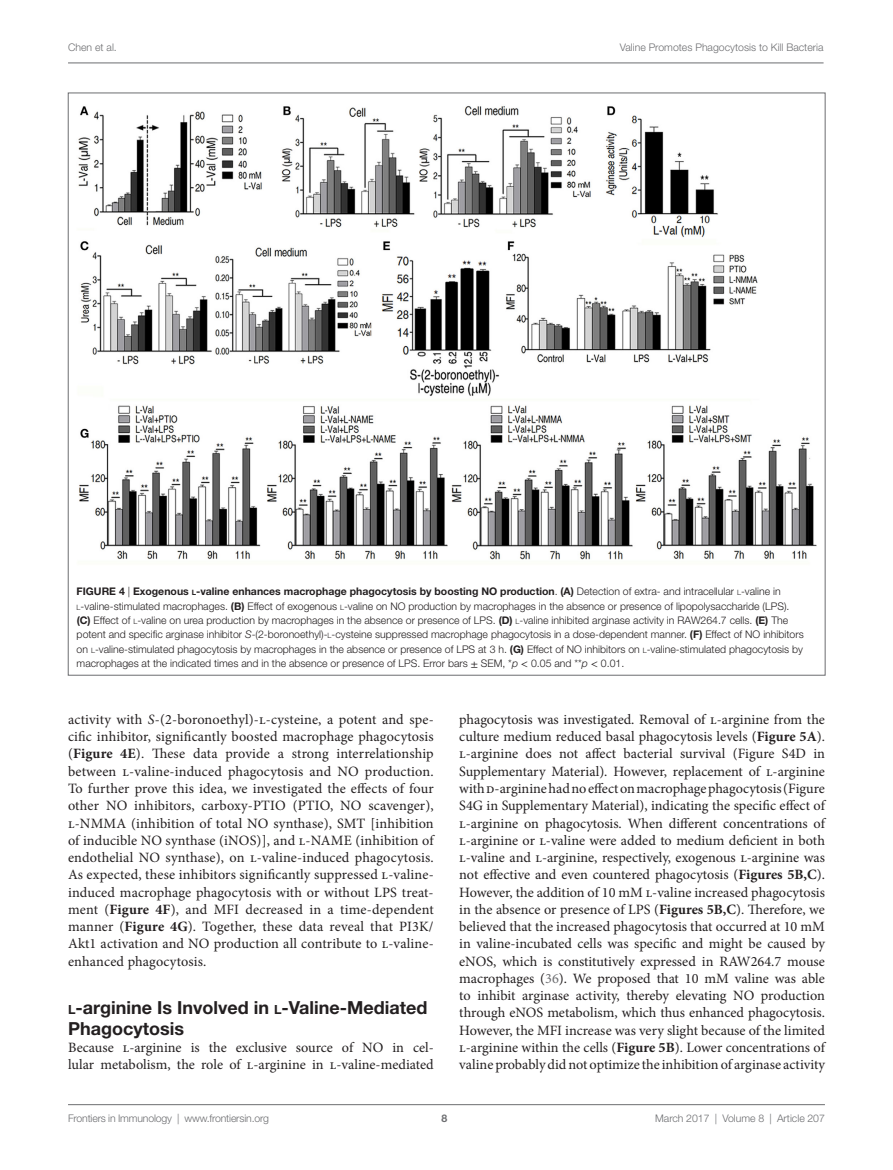
<style>
.page{position:relative;width:893px;height:1170px;background:#fff}
.page>*{position:absolute;margin:0;border:0;box-sizing:border-box;transform-origin:0 0}
.t1{font:700 18px/21px "Helvetica Neue LT Std";color:#231f20}
.t2{font:14.25px/17.2px "Minion Pro";color:#231f20;text-align:justify}
.t3{font:300 10.5px/14.2px "Helvetica Neue LT Std";color:#231f20}
.t4{font:300 10.5px "Helvetica Neue LT Std";color:#6c6d70}
.t5{font:700 10.5px "Helvetica Neue LT Std";color:#6c6d70}
.s1{font-weight:700}
.s2{font-weight:700;font-size:7.35px}
.s3{font-size:7.35px}
.s4{font-style:italic}
.s5{font-family:"STIX General";font-weight:400}
.s6{font-size:12.6px}
.s7{color:#6c6d70}
</style>
<div class="page">
<img style="left:78px;top:105px;width:739px;height:455px">
<hr style="left:68px;top:63px;width:756px;height:1px;background:#6c6d70">
<hr style="left:68px;top:1104px;width:757px;height:1px;background:#6c6d70">
<p class="t4" style="left:68px;top:41px;width:50px">Chen et al.</p>
<p class="t4" style="left:620px;top:41px;width:205px">Valine Promotes Phagocytosis to Kill Bacteria</p>
<p class="t3" style="left:77px;top:584px;width:729px"><span class="s1">FIG URE 4</span> | <span class="s1">Exogenous</span> <span class="s2">l</span><span class="s1">-valine enhances macrophage phagocytosis by boosting NO production</span>. <span class="s1">(A)</span> Detection of extra- and intracellular <span class="s3">l</span>-valine in <span class="s3">l</span>-valine-stimulated macrophages. <span class="s1">(B)</span> Effect of exogenous <span class="s3">l</span>-valine on NO production by macrophages in the absence or presence of lipopolysaccharide (LPS). <span class="s1">(C)</span> Effect of <span class="s3">l</span>-valine on urea production by macrophages in the absence or presence of LPS. <span class="s1">(D)</span> <span class="s3">l</span>-valine inhibited arginase activity in RAW264.7 cells. <span class="s1">(E)</span> The potent and specific arginase inhibitor <span class="s4">S</span>-(2-boronoethyl)-<span class="s3">l</span>-cysteine suppressed macrophage phagocytosis in a dose-dependent manner. <span class="s1">(F)</span> Effect of NO inhibitors on <span class="s3">l</span>-valine-stimulated phagocytosis by macrophages in the absence or presence of LPS at 3 h. <span class="s1">(G)</span> Effect of NO inhibitors on <span class="s3">l</span>-valine-stimulated phagocytosis by macrophages at the indicated times and in the absence or presence of LPS. Error bars <span class="s5">±</span> SEM, *<span class="s4">p</span> <span class="s5">&lt;</span> 0.05 and **<span class="s4">p</span> <span class="s5">&lt;</span> 0.01.</p>
<p class="t2" style="left:68px;top:710px;width:367px">activity with <span class="s4">S</span>-(2-boronoethyl)-l-cysteine, a potent and spe&shy;cific inhibitor, significantly boosted macrophage phagocytosis (<span class="s1">Figure 4E</span>). These data provide a strong interrelationship between l-valine-induced phagocytosis and NO production.<br>To further prove this idea, we investigated the effects of four other NO inhibitors, carboxy-PTIO (PTIO, NO scavenger), l-NMMA (inhibition of total NO synthase), SMT [inhibition of inducible NO synthase (iNOS)], and l-NAME (inhibition of endothelial NO synthase), on l-valine-induced phagocytosis.<br>As expected, these inhibitors significantly suppressed l-valine&shy;induced macrophage phagocytosis with or without LPS treat&shy;ment (<span class="s1">Figure 4F</span>), and MFI decreased in a time-dependent manner (<span class="s1">Figure 4G</span>). Together, these data reveal that PI3K/ Akt1 activation and NO production all contribute to l-valine&shy;enhanced phagocytosis.</p>
<p class="t1" style="left:68px;top:996px;width:361px"><span class="s6">l</span>-arginine Is Involved in <span class="s6">l</span>-Valine-Mediated<br>Phagocytosis</p>
<p class="t2" style="left:68px;top:1038px;width:367px">Because l-arginine is the exclusive source of NO in cel&shy;lular metabolism, the role of l-arginine in l-valine-mediated</p>
<p class="t2" style="left:459px;top:710px;width:367px">phagocytosis was investigated. Removal of l-arginine from the culture medium reduced basal phagocytosis levels (<span class="s1">Figure 5A</span>). l-arginine does not affect bacterial survival (Figure S4D in Supplementary Material). However, replacement of l-arginine with d-arginine had no effect on macrophage phagocytosis (Figure S4G in Supplementary Material), indicating the specific effect of l-arginine on phagocytosis. When different concentrations of l-arginine or l-valine were added to medium deficient in both l-valine and l-arginine, respectively, exogenous l-arginine was not effective and even countered phagocytosis (<span class="s1">Figures 5B,C</span>).<br>However, the addition of 10 mM l-valine increased phagocytosis in the absence or presence of LPS (<span class="s1">Figures 5B,C</span>). Therefore, we believed that the increased phagocytosis that occurred at 10 mM in valine-incubated cells was specific and might be caused by eNOS, which is constitutively expressed in RAW264.7 mouse macrophages (<span class="s7">36</span>). We proposed that 10 mM valine was able to inhibit arginase activity, thereby elevating NO production through eNOS metabolism, which thus enhanced phagocytosis.<br>However, the MFI increase was very slight because of the limited l-arginine within the cells (<span class="s1">Figure 5B</span>). Lower concentrations of valine probably did not optimize the inhibition of arginase activity</p>
<p class="t4" style="left:68px;top:1111px;width:203px">Frontiers in Immunology | www.frontiersin.org</p>
<p class="t4" style="left:655px;top:1111px;width:171px">March 2017 | Volume 8 | Article 207</p>
<p class="t5" style="left:441px;top:1111px;width:7px">8</p>
</div>
